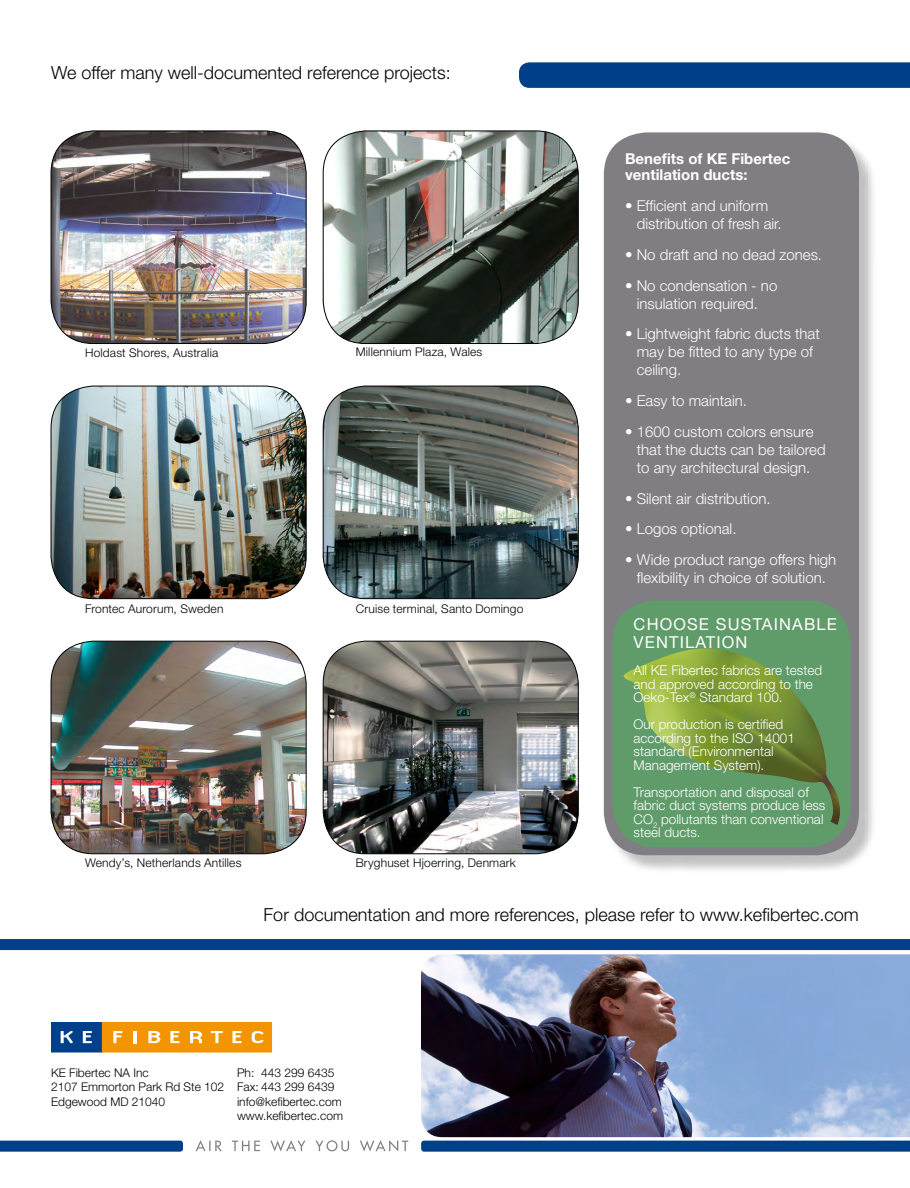
<style>
.page{position:relative;width:910px;height:1188px;background:#fff}
.page>*{position:absolute;margin:0;border:0;box-sizing:border-box;transform-origin:0 0}
.t1{font:300 18px "Helvetica Neue LT";color:#000}
.t2{font:16.5px/18px "Helvetica Neue LT";letter-spacing:.07em;color:#fff}
.t3{font:300 15px/18px "Helvetica Neue LT";color:#fff}
.t4{font:700 15px/16.5px "Helvetica Neue LT";color:#fff}
.t5{font:300 13.5px/13.5px "Helvetica Neue LT";color:#fff}
.t6{font:300 12px/14.4px "Helvetica Neue LT";letter-spacing:.005em;color:#000}
</style>
<div class="page">
<div style="left:606px;top:135px;width:272px;height:739px;background:#000;opacity:.25"></div>
<div style="left:604px;top:132px;width:255px;height:723px;background:#817e83;border-radius:43px"></div>
<svg style="left:612px;top:601px;width:238px;height:246px;background:#62996c"></svg>
<svg style="left:623px;top:648px;width:217px;height:177px;background:#6e9951"></svg>
<svg style="left:0;top:1141px;width:183px;height:11px;background:#08458d"></svg>
<div style="left:0;top:939px;width:910px;height:11px;background:#003f8a"></div>
<img style="left:421px;top:954px;width:489px;height:183px">
<div style="left:51px;top:1022px;width:51px;height:30px;background:#003f8a"></div>
<div style="left:51px;top:1022px;width:52px;height:30px;border:1px solid #003f8a"></div>
<div style="left:102px;top:1022px;width:170px;height:30px;background:#f39500"></div>
<svg style="left:61px;top:1031px;width:12px;height:12px"></svg>
<svg style="left:83px;top:1031px;width:9px;height:12px"></svg>
<svg style="left:113px;top:1031px;width:9px;height:12px"></svg>
<svg style="left:134px;top:1031px;width:3px;height:12px"></svg>
<svg style="left:148px;top:1031px;width:12px;height:12px"></svg>
<svg style="left:170px;top:1031px;width:9px;height:12px"></svg>
<svg style="left:190px;top:1031px;width:12px;height:12px"></svg>
<svg style="left:211px;top:1031px;width:12px;height:12px"></svg>
<svg style="left:232px;top:1031px;width:9px;height:12px"></svg>
<svg style="left:252px;top:1031px;width:11px;height:12px"></svg>
<svg style="left:519px;top:62px;width:391px;height:26px;background:#05438c"></svg>
<svg style="left:421px;top:1141px;width:489px;height:11px;background:#08448d"></svg>
<svg style="left:196px;top:1140px;width:212px;height:12px"></svg>
<img style="left:51px;top:386px;width:255px;height:213px">
<div style="left:51px;top:386px;width:255px;height:213px;border:1px solid #000;border-radius:43px"></div>
<img style="left:51px;top:641px;width:255px;height:213px">
<div style="left:51px;top:641px;width:255px;height:213px;border:1px solid #000;border-radius:43px"></div>
<img style="left:323px;top:386px;width:255px;height:213px">
<div style="left:323px;top:386px;width:255px;height:213px;border:1px solid #000;border-radius:43px"></div>
<img style="left:323px;top:641px;width:255px;height:213px">
<div style="left:323px;top:641px;width:255px;height:213px;border:1px solid #000;border-radius:43px"></div>
<img style="left:51px;top:131px;width:255px;height:213px">
<div style="left:51px;top:131px;width:255px;height:213px;border:1px solid #000;border-radius:43px"></div>
<img style="left:323px;top:131px;width:255px;height:213px">
<div style="left:323px;top:131px;width:255px;height:213px;border:1px solid #000;border-radius:43px"></div>
<p class="t1" style="left:51px;top:61px;width:401px">We offer many well-documented reference projects:</p>
<p class="t6" style="left:85px;top:345px;width:135px">Holdast Shores, Australia</p>
<p class="t6" style="left:356px;top:345px;width:128px">Millennium Plaza, Wales</p>
<p class="t6" style="left:85px;top:602px;width:140px">Frontec Aurorum, Sweden</p>
<p class="t6" style="left:356px;top:602px;width:169px">Cruise terminal, Santo Domingo</p>
<p class="t6" style="left:85px;top:855px;width:158px">Wendy’s, Netherlands Antilles</p>
<p class="t6" style="left:356px;top:855px;width:162px">Bryghuset Hjoerring, Denmark</p>
<p class="t4" style="left:625px;top:150px;width:167px">Benefits of KE Fibertec ventilation ducts:</p>
<p class="t3" style="left:637px;top:197px;width:147px;text-indent:-12px">• Efficient and uniform distribution of fresh air.</p>
<p class="t3" style="left:625px;top:245px;width:199px">• No draft and no dead zones.</p>
<p class="t3" style="left:625px;top:276px;width:154px;text-align:center">• No condensation - no insulation required.</p>
<p class="t3" style="left:637px;top:325px;width:185px;text-indent:-12px">• Lightweight fabric ducts that may be fitted to any type of ceiling.</p>
<p class="t3" style="left:625px;top:392px;width:123px">• Easy to maintain.</p>
<p class="t3" style="left:637px;top:422px;width:190px;text-indent:-12px">• 1600 custom colors ensure that the ducts can be tailored to any architectural design.</p>
<p class="t3" style="left:625px;top:489px;width:147px">• Silent air distribution.</p>
<p class="t3" style="left:625px;top:520px;width:113px">• Logos optional.</p>
<p class="t3" style="left:625px;top:551px;width:213px;text-align:center">• Wide product range offers high flexibility in choice of solution.</p>
<p class="t2" style="left:634px;top:615px;width:205px">CHOOSE SUSTAINABLE<br>VENTILATION</p>
<p class="t5" style="left:634px;top:664px;width:190px">All KE Fibertec fabrics are tested and approved according to the<br>Oeko-Tex<sup>®</sup> Standard 100.</p>
<p class="t5" style="left:634px;top:718px;width:163px">Our production is certified according to the ISO 14001 standard (Environmental<br>Management System).</p>
<p class="t5" style="left:634px;top:785px;width:193px">Transportation and disposal of fabric duct systems produce less<br>CO<sub>2</sub> pollutants than conventional steel ducts.</p>
<p class="t1" style="left:264px;top:903px;width:597px">For documentation and more references, please refer to www.kefibertec.com</p>
<p class="t6" style="left:51px;top:1065px;width:175px">KE Fibertec NA Inc<br>2107 Emmorton Park Rd Ste 102<br>Edgewood MD 21040</p>
<p class="t6" style="left:237px;top:1065px;width:108px">Ph: 443 299 6435<br>Fax: 443 299 6439 info@kefibertec.com www.kefibertec.com</p>
</div>
